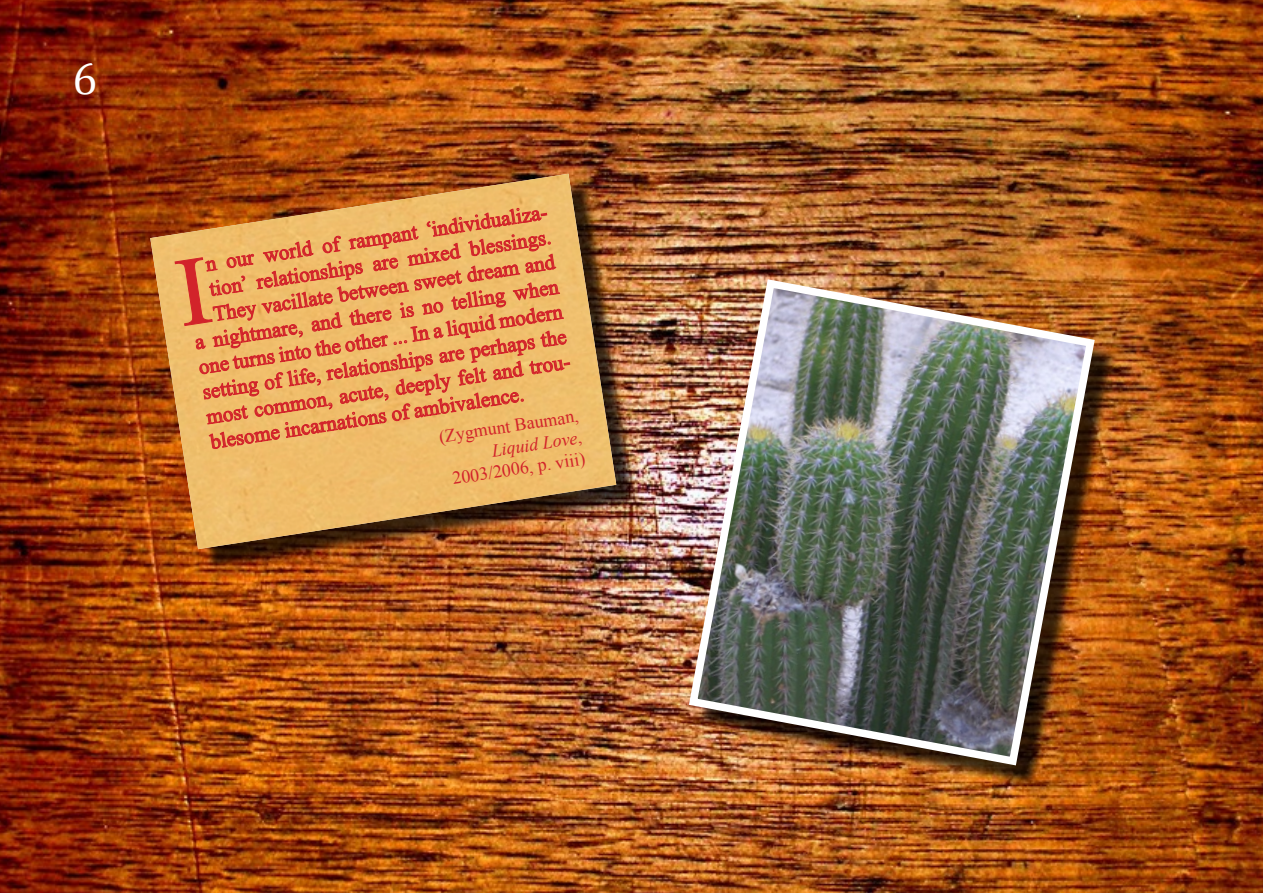
<style>
.page{position:relative;width:1263px;height:893px;background:#fff}
.page>*{position:absolute;margin:0;border:0;box-sizing:border-box;transform-origin:0 0}
.t1{font:45px "Cambria";color:#fff}
.t2{font:21px "Times New Roman";color:#d2232a}
.t3{font:18px/21.6px "Times New Roman";color:#d2232a;text-align:right}
.s1{font-family:"Minion Pro"}
.s2{font-style:italic}
</style>
<div class="page">
<img style="left:0;top:0;width:1263px;height:893px">
<div style="left:696px;top:286px;width:421px;height:501px;background:#000;opacity:.75"></div>
<img style="left:684px;top:275px;width:415px;height:495px">
<div style="left:157px;top:181px;width:481px;height:390px;background:#000;opacity:.75"></div>
<img style="left:150px;top:174px;width:466px;height:375px">
<svg style="left:174px;top:207px;width:397px;height:242px;background:#e8a25e"></svg>
<h1 class="t1" style="left:73px;top:52px;width:26px">6</h1>
<p class="t2" style="left:204px;top:251px;width:350px;rotate:-9deg">n our world of rampant <span class="s1">‘</span>individualiza-</p>
<p class="t2" style="left:207px;top:276px;width:347px;rotate:-9deg">tion<span class="s1">’</span> relationships are mixed blessings.</p>
<p class="t2" style="left:211px;top:301px;width:347px;rotate:-9deg">They vacillate between sweet dream and</p>
<p class="t2" style="left:193px;top:329px;width:369px;rotate:-9deg">a nightmare, and there is no telling when</p>
<p class="t2" style="left:197px;top:354px;width:369px;rotate:-9deg">one turns into the other ... In a liquid modern</p>
<p class="t2" style="left:201px;top:379px;width:369px;rotate:-9deg">setting of life, relationships are perhaps the</p>
<p class="t2" style="left:204px;top:404px;width:373px;rotate:-9deg">most common, acute, deeply felt and trou-</p>
<p class="t2" style="left:208px;top:429px;width:319px;rotate:-9deg">blesome incarnations of ambivalence.</p>
<p class="t3" style="left:437px;top:426px;width:142px;rotate:-9deg">(Zygmunt Bauman,<br><span class="s2">Liquid Love</span>,<br>2003/2006, p. viii)</p>
</div>
